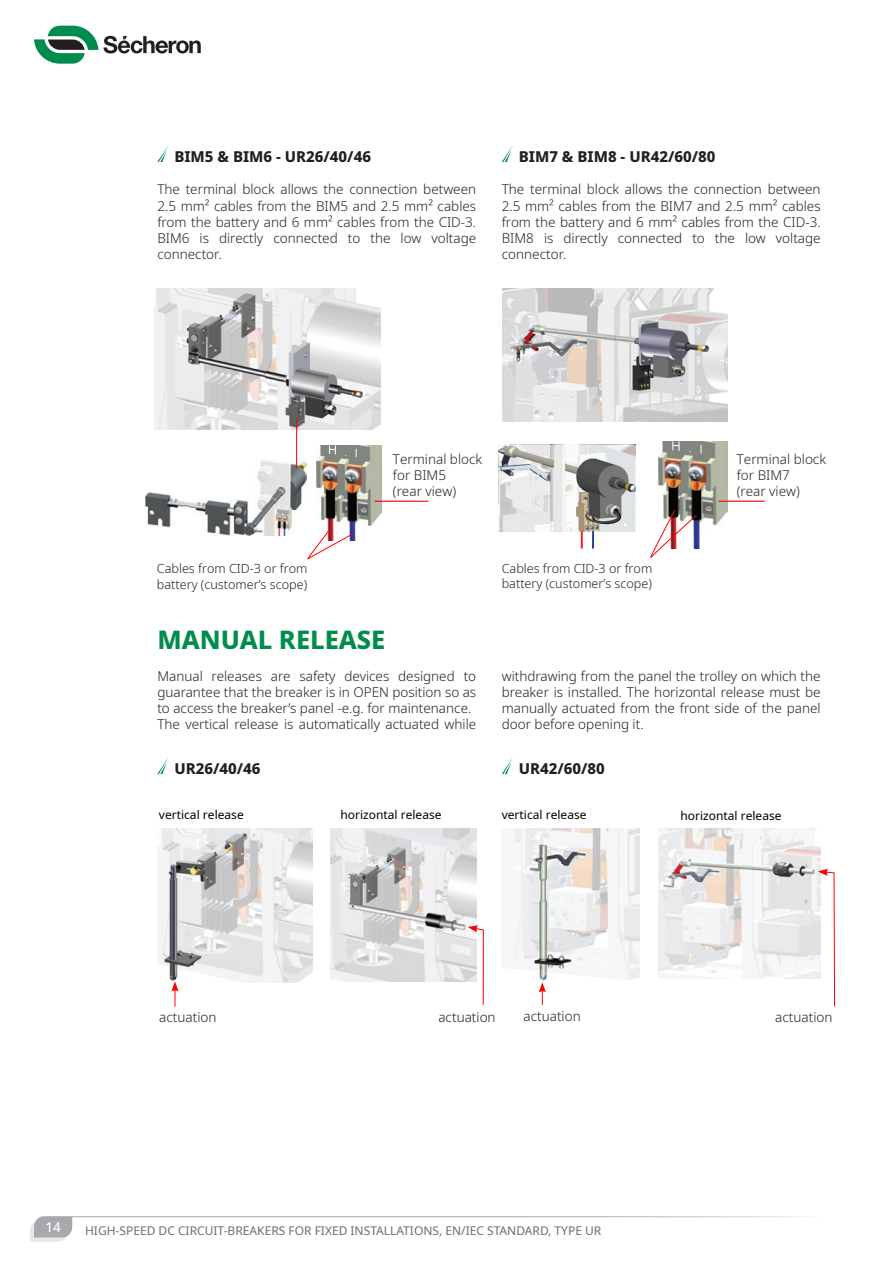
<style>
.page{position:relative;width:893px;height:1263px;background:#fff}
.page>*{position:absolute;margin:0;border:0;box-sizing:border-box;transform-origin:0 0}
.t1{font:800 25.5px "Noto Sans";color:#008c4d}
.t2{font:800 15px "Noto Sans";color:#231f20}
.t3{font:300 13.5px/16.2px "Noto Sans";color:#231f20;text-align:justify}
.t4{font:500 13.5px "Noto Sans";color:#fff}
.t5{font:300 12.6px/15.1px "Noto Sans";color:#231f20}
.t6{font:12px "Noto Sans";color:#6c6d70}
.t7{font:12px "Noto Sans";color:#000002}
</style>
<div class="page">
<svg style="left:34px;top:26px;width:167px;height:38px"></svg>
<svg style="left:30px;top:1216px;width:776px;height:26px"></svg>
<svg style="left:157px;top:145px;width:12px;height:17px"></svg>
<svg style="left:157px;top:758px;width:11px;height:16px"></svg>
<svg style="left:502px;top:758px;width:11px;height:16px"></svg>
<img style="left:155px;top:288px;width:225px;height:141px">
<img style="left:146px;top:458px;width:160px;height:78px">
<svg style="left:251px;top:458px;width:39px;height:78px"></svg>
<img style="left:316px;top:446px;width:65px;height:94px">
<svg style="left:329px;top:446px;width:7px;height:8px"></svg>
<hr style="left:296px;top:418px;width:1px;height:51px;background:#f00">
<svg style="left:307px;top:528px;width:48px;height:32px"></svg>
<img style="left:502px;top:288px;width:225px;height:133px">
<svg style="left:498px;top:444px;width:137px;height:104px"></svg>
<img style="left:659px;top:442px;width:69px;height:106px">
<svg style="left:672px;top:442px;width:8px;height:9px"></svg>
<svg style="left:650px;top:509px;width:47px;height:49px"></svg>
<hr style="left:718px;top:501px;width:47px;height:1px;background:#f00">
<hr style="left:374px;top:501px;width:54px;height:1px;background:#f00">
<img style="left:157px;top:828px;width:156px;height:154px">
<img style="left:331px;top:828px;width:145px;height:153px">
<svg style="left:171px;top:981px;width:8px;height:25px"></svg>
<svg style="left:468px;top:925px;width:16px;height:80px"></svg>
<img style="left:658px;top:828px;width:163px;height:150px">
<svg style="left:818px;top:869px;width:17px;height:138px"></svg>
<img style="left:511px;top:828px;width:129px;height:153px">
<svg style="left:539px;top:982px;width:7px;height:23px"></svg>
<svg style="left:502px;top:145px;width:11px;height:17px"></svg>
<p class="t2" style="left:174px;top:146px;width:198px">BIM5 &amp; BIM6 - UR26/40/46</p>
<p class="t2" style="left:519px;top:146px;width:198px">BIM7 &amp; BIM8 - UR42/60/80</p>
<p class="t3" style="left:157px;top:182px;width:320px">The terminal block allows the connection between 2.5 mm² cables from the BIM5 and 2.5 mm² cables from the battery and 6 mm² cables from the CID-3.<br>BIM6 is directly connected to the low voltage connector.</p>
<p class="t3" style="left:502px;top:182px;width:320px">The terminal block allows the connection between 2.5 mm² cables from the BIM7 and 2.5 mm² cables from the battery and 6 mm² cables from the CID-3.<br>BIM8 is directly connected to the low voltage connector.</p>
<p class="t5" style="left:157px;top:562px;width:152px">Cables from CID-3 or from battery (customer’s scope)</p>
<p class="t3" style="left:393px;top:451px;width:91px;text-align:left">Terminal block for BIM5<br>(rear view)</p>
<p class="t5" style="left:502px;top:561px;width:152px">Cables from CID-3 or from battery (customer’s scope)</p>
<p class="t3" style="left:737px;top:451px;width:91px;text-align:left">Terminal block for BIM7<br>(rear view)</p>
<h1 class="t1" style="left:157px;top:621px;width:230px">MANUAL RELEASE</h1>
<p class="t3" style="left:157px;top:668px;width:320px;text-align:left">Manual releases are safety devices designed to guarantee that the breaker is in OPEN position so as to access the breaker’s panel -e.g. for maintenance.<br>The vertical release is automatically actuated while</p>
<p class="t3" style="left:502px;top:668px;width:320px">withdrawing from the panel the trolley on which the breaker is installed. The horizontal release must be manually actuated from the front side of the panel door before opening it.</p>
<p class="t2" style="left:174px;top:758px;width:88px">UR26/40/46</p>
<p class="t2" style="left:519px;top:758px;width:88px">UR42/60/80</p>
<p class="t7" style="left:159px;top:806px;width:86px">vertical release</p>
<p class="t7" style="left:340px;top:806px;width:103px">horizontal release</p>
<p class="t7" style="left:502px;top:806px;width:86px">vertical release</p>
<p class="t7" style="left:680px;top:808px;width:103px">horizontal release</p>
<p class="t3" style="left:159px;top:1009px;width:59px">actuation</p>
<p class="t3" style="left:438px;top:1009px;width:59px">actuation</p>
<p class="t3" style="left:523px;top:1009px;width:59px">actuation</p>
<p class="t3" style="left:775px;top:1009px;width:59px">actuation</p>
<p class="t4" style="left:45px;top:1217px;width:17px">14</p>
<p class="t6" style="left:85px;top:1222px;width:518px">HIGH-SPEED DC CIRCUIT-BREAKERS FOR FIXED INSTALLATIONS, EN/IEC STANDARD, TYPE UR</p>
</div>
